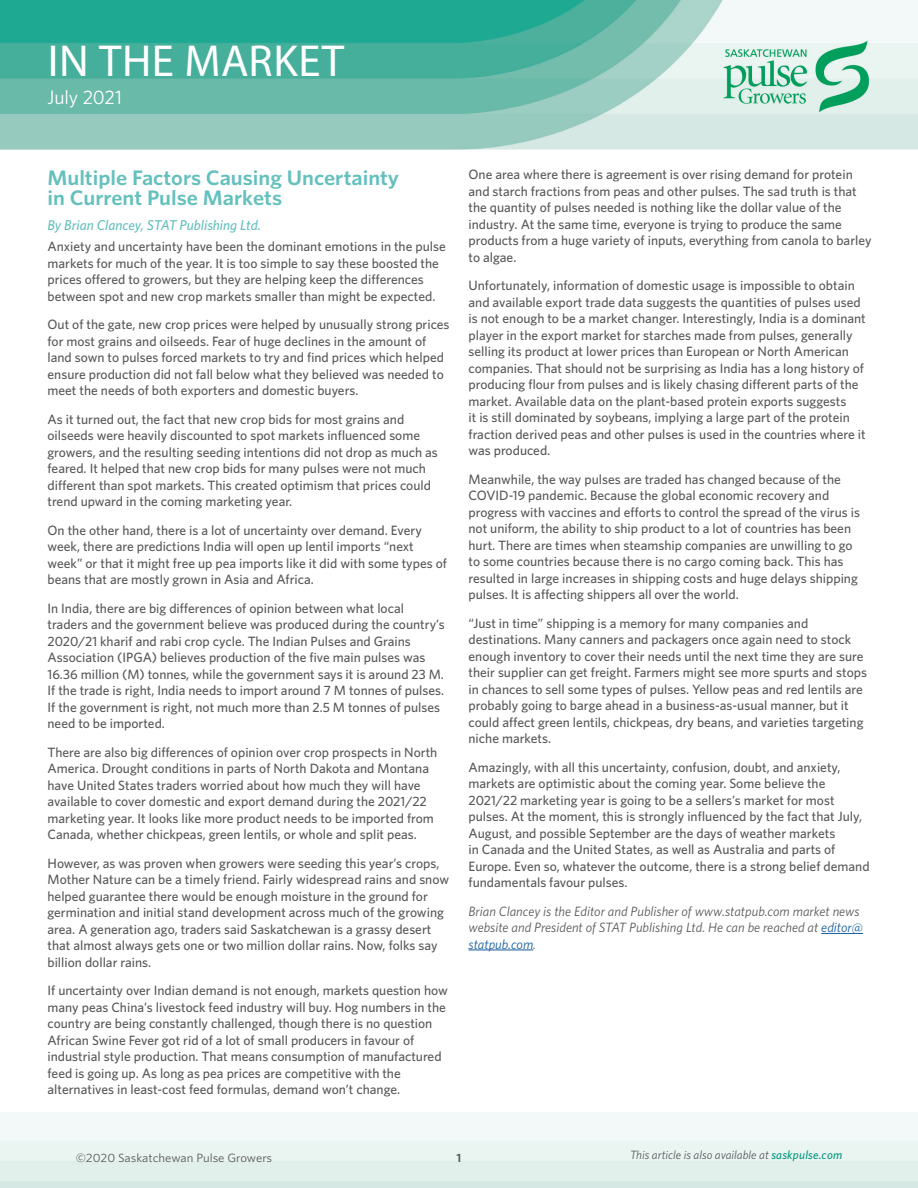
<style>
.page{position:relative;width:918px;height:1188px;background:#fff}
.page>*{position:absolute;margin:0;border:0;box-sizing:border-box;transform-origin:0 0}
.t1{font:45px "Myriad Pro";letter-spacing:.01em;color:#fff}
.Article_Heading{font:600 21px/19.5px "Whitney";color:#64c0be;scale:1.06 1}
.t2{font:19.5px "Whitney";letter-spacing:-.01em;color:#fff}
.t3{font:italic 500 14.25px "Whitney";color:#64c0be}
.Body{font:500 13.5px/16.5px "Whitney";color:#57585a}
.t4{font:italic 13.5px/16.5px "Whitney";color:#57585a}
.t5{font:italic 12px "Whitney";color:#57585a}
.Article_Heading-2{font:12px "Whitney";color:#57585a;scale:1.06 1}
.Article_Heading-3{font:600 12px "Whitney";color:#57585a;scale:1.06 1}
.s1{color:#175d9e}
.s2{font-weight:500;color:#009879}
</style>
<div class="page">
<img style="left:0;top:0;width:918px;height:1188px">
<hr style="left:821px;top:933px;width:42px;height:1px;background:#175d9e">
<hr style="left:469px;top:950px;width:64px;height:1px;background:#175d9e">
<p class="t1" style="left:48px;top:33px;width:298px">IN THE MARKET</p>
<p class="t2" style="left:48px;top:85px;width:76px">July 2021</p>
<p class="Article_Heading" style="left:48px;top:168px;width:333px">Multiple Factors Causing Uncertainty in Current Pulse Markets</p>
<p class="t3" style="left:48px;top:216px;width:215px">By Brian Clancey, STAT Publishing Ltd.</p>
<p class="Body" style="left:48px;top:238px;width:400px">Anxiety and uncertainty have been the dominant emotions in the pulse markets for much of the year. It is too simple to say these boosted the prices offered to growers, but they are helping keep the differences between spot and new crop markets smaller than might be expected.</p>
<p class="Body" style="left:48px;top:316px;width:404px">Out of the gate, new crop prices were helped by unusually strong prices for most grains and oilseeds. Fear of huge declines in the amount of land sown to pulses forced markets to try and find prices which helped ensure production did not fall below what they believed was needed to meet the needs of both exporters and domestic buyers.</p>
<p class="Body" style="left:48px;top:410px;width:392px">As it turned out, the fact that new crop bids for most grains and oilseeds were heavily discounted to spot markets influenced some growers, and the resulting seeding intentions did not drop as much as feared. It helped that new crop bids for many pulses were not much different than spot markets. This created optimism that prices could trend upward in the coming marketing year.</p>
<p class="Body" style="left:48px;top:521px;width:401px">On the other hand, there is a lot of uncertainty over demand. Every week, there are predictions India will open up lentil imports “next week” or that it might free up pea imports like it did with some types of beans that are mostly grown in Asia and Africa.</p>
<p class="Body" style="left:48px;top:599px;width:399px">In India, there are big differences of opinion between what local traders and the government believe was produced during the country’s 2020/21 kharif and rabi crop cycle. The Indian Pulses and Grains Association (IPGA) believes production of the five main pulses was 16.36 million (M) tonnes, while the government says it is around 23 M.<br>If the trade is right, India needs to import around 7 M tonnes of pulses.<br>If the government is right, not much more than 2.5 M tonnes of pulses need to be imported.</p>
<p class="Body" style="left:48px;top:743px;width:391px">There are also big differences of opinion over crop prospects in North America. Drought conditions in parts of North Dakota and Montana have United States traders worried about how much they will have available to cover domestic and export demand during the 2021/22 marketing year. It looks like more product needs to be imported from Canada, whether chickpeas, green lentils, or whole and split peas.</p>
<p class="Body" style="left:48px;top:854px;width:403px">However, as was proven when growers were seeding this year’s crops, Mother Nature can be a timely friend. Fairly widespread rains and snow helped guarantee there would be enough moisture in the ground for germination and initial stand development across much of the growing area. A generation ago, traders said Saskatchewan is a grassy desert that almost always gets one or two million dollar rains. Now, folks say billion dollar rains.</p>
<p class="Body" style="left:48px;top:982px;width:402px">If uncertainty over Indian demand is not enough, markets question how many peas China’s livestock feed industry will buy. Hog numbers in the country are being constantly challenged, though there is no question African Swine Fever got rid of a lot of small producers in favour of industrial style production. That means consumption of manufactured feed is going up. As long as pea prices are competitive with the alternatives in least-cost feed formulas, demand won’t change.</p>
<p class="Body" style="left:469px;top:166px;width:405px">One area where there is agreement is over rising demand for protein and starch fractions from peas and other pulses. The sad truth is that the quantity of pulses needed is nothing like the dollar value of the industry. At the same time, everyone is trying to produce the same products from a huge variety of inputs, everything from canola to barley to algae.</p>
<p class="Body" style="left:469px;top:277px;width:399px">Unfortunately, information of domestic usage is impossible to obtain and available export trade data suggests the quantities of pulses used is not enough to be a market changer. Interestingly, India is a dominant player in the export market for starches made from pulses, generally selling its product at lower prices than European or North American companies. That should not be surprising as India has a long history of producing flour from pulses and is likely chasing different parts of the market. Available data on the plant-based protein exports suggests<br>it is still dominated by soybeans, implying a large part of the protein fraction derived peas and other pulses is used in the countries where it was produced.</p>
<p class="Body" style="left:469px;top:470px;width:393px">Meanwhile, the way pulses are traded has changed because of the COVID-19 pandemic. Because the global economic recovery and progress with vaccines and efforts to control the spread of the virus is not uniform, the ability to ship product to a lot of countries has been hurt. There are times when steamship companies are unwilling to go to some countries because there is no cargo coming back. This has resulted in large increases in shipping costs and huge delays shipping pulses. It is affecting shippers all over the world.</p>
<p class="Body" style="left:469px;top:614px;width:400px">“Just in time” shipping is a memory for many companies and destinations. Many canners and packagers once again need to stock enough inventory to cover their needs until the next time they are sure their supplier can get freight. Farmers might see more spurts and stops in chances to sell some types of pulses. Yellow peas and red lentils are probably going to barge ahead in a business-as-usual manner, but it could affect green lentils, chickpeas, dry beans, and varieties targeting niche markets.</p>
<p class="Body" style="left:469px;top:758px;width:403px">Amazingly, with all this uncertainty, confusion, doubt, and anxiety, markets are optimistic about the coming year. Some believe the 2021/22 marketing year is going to be a sellers’s market for most pulses. At the moment, this is strongly influenced by the fact that July, August, and possible September are the days of weather markets<br>in Canada and the United States, as well as Australia and parts of Europe. Even so, whatever the outcome, there is a strong belief demand fundamentals favour pulses.</p>
<p class="t4" style="left:469px;top:902px;width:396px">Brian Clancey is the Editor and Publisher of www.statpub.com market news website and President of STAT Publishing Ltd. He can be reached at <span class="s1">editor@ statpub.com</span>.</p>
<p class="Article_Heading-2" style="left:76px;top:1150px;width:187px">©2020 Saskatchewan Pulse Growers</p>
<p class="Article_Heading-3" style="left:457px;top:1149px;width:6px">1</p>
<p class="t5" style="left:630px;top:1147px;width:214px">This article is also available at <span class="s2">saskpulse.com</span></p>
</div>
